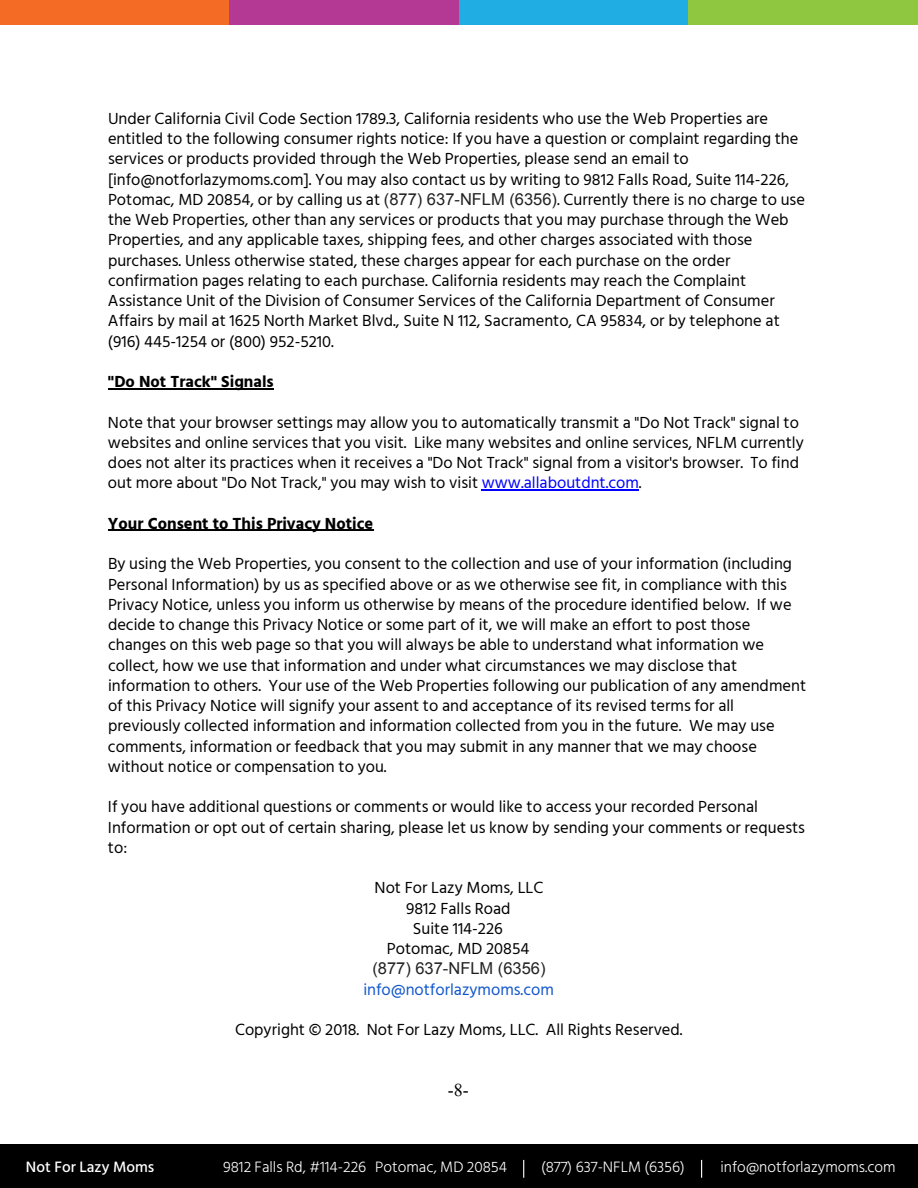
<style>
.page{position:relative;width:918px;height:1188px;background:#fff}
.page>*{position:absolute;margin:0;border:0;box-sizing:border-box;transform-origin:0 0}
.t1{font:18px "Times New Roman";color:#000}
.t2{font:16.5px/20.2px "Hind Siliguri";color:#000}
.t3{font:700 16.5px "Hind Siliguri";color:#000}
.t4{font:16.5px "Hind Siliguri";color:#15c}
.t5{font:16.5px "Arial";color:#222}
.t6{font:300 15.45px "Hind Siliguri";color:#fff}
.t7{font:500 15.45px "Hind Siliguri";color:#fff}
.s1{font-family:"Arial";color:#222}
.s2{color:#00f}
</style>
<div class="page">
<hr style="left:108px;top:388px;width:165px;height:1px;background:#000">
<hr style="left:482px;top:489px;width:157px;height:1px;background:#00f">
<hr style="left:108px;top:530px;width:266px;height:1px;background:#000">
<div style="left:0;top:1145px;width:918px;height:43px;background:#000"></div>
<svg style="left:701px;top:1160px;width:1px;height:18px"></svg>
<svg style="left:523px;top:1160px;width:1px;height:18px"></svg>
<div style="left:0;top:1px;width:230px;height:24px;background:#f36b24"></div>
<div style="left:230px;top:1px;width:229px;height:24px;background:#b43995"></div>
<div style="left:459px;top:1px;width:229px;height:24px;background:#1fade4"></div>
<div style="left:688px;top:1px;width:230px;height:24px;background:#90c740"></div>
<p class="t2" style="left:108px;top:109px;width:699px">Under California Civil Code Section 1789.3, California residents who use the Web Properties are entitled to the following consumer rights notice: If you have a question or complaint regarding the services or products provided through the Web Properties, please send an email to [info@notforlazymoms.com]. You may also contact us by writing to 9812 Falls Road, Suite 114-226, Potomac, MD 20854, or by calling us at <span class="s1">(877) 637-NFLM (6356)</span>. Currently there is no charge to use the Web Properties, other than any services or products that you may purchase through the Web Properties, and any applicable taxes, shipping fees, and other charges associated with those purchases. Unless otherwise stated, these charges appear for each purchase on the order confirmation pages relating to each purchase. California residents may reach the Complaint Assistance Unit of the Division of Consumer Services of the California Department of Consumer Affairs by mail at 1625 North Market Blvd., Suite N 112, Sacramento, CA 95834, or by telephone at (916) 445-1254 or (800) 952-5210.</p>
<p class="t3" style="left:108px;top:369px;width:167px">"Do Not Track" Signals</p>
<p class="t2" style="left:108px;top:413px;width:697px">Note that your browser settings may allow you to automatically transmit a "Do Not Track" signal to websites and online services that you visit. Like many websites and online services, NFLM currently does not alter its practices when it receives a "Do Not Track" signal from a visitor's browser. To find out more about "Do Not Track," you may wish to visit <span class="s2">www.allaboutdnt.com</span>.</p>
<p class="t3" style="left:108px;top:510px;width:267px">Your Consent to This Privacy Notice</p>
<p class="t2" style="left:108px;top:555px;width:700px">By using the Web Properties, you consent to the collection and use of your information (including Personal Information) by us as specified above or as we otherwise see fit, in compliance with this Privacy Notice, unless you inform us otherwise by means of the procedure identified below. If we decide to change this Privacy Notice or some part of it, we will make an effort to post those changes on this web page so that you will always be able to understand what information we collect, how we use that information and under what circumstances we may disclose that information to others. Your use of the Web Properties following our publication of any amendment of this Privacy Notice will signify your assent to and acceptance of its revised terms for all previously collected information and information collected from you in the future. We may use comments, information or feedback that you may submit in any manner that we may choose without notice or compensation to you.</p>
<p class="t2" style="left:108px;top:798px;width:699px">If you have additional questions or comments or would like to access your recorded Personal<br>Information or opt out of certain sharing, please let us know by sending your comments or requests to:</p>
<p class="t2" style="left:375px;top:879px;width:170px;text-align:center">Not For Lazy Moms, LLC<br>9812 Falls Road<br>Suite 114-226<br>Potomac, MD 20854</p>
<p class="t5" style="left:372px;top:957px;width:175px">(877) 637-NFLM (6356)</p>
<p class="t4" style="left:363px;top:977px;width:192px">info@notforlazymoms.com</p>
<p class="t2" style="left:235px;top:1020px;width:449px">Copyright © 2018. Not For Lazy Moms, LLC. All Rights Reserved.</p>
<p class="t1" style="left:448px;top:1078px;width:22px">-8-</p>
<p class="t7" style="left:26px;top:1156px;width:130px">Not For Lazy Moms</p>
<p class="t6" style="left:223px;top:1158px;width:286px">9812 Falls Rd, #114-226 Potomac, MD 20854</p>
<p class="t6" style="left:541px;top:1158px;width:145px">(877) 637-NFLM (6356)</p>
<p class="t6" style="left:720px;top:1158px;width:177px">info@notforlazymoms.com</p>
</div>
